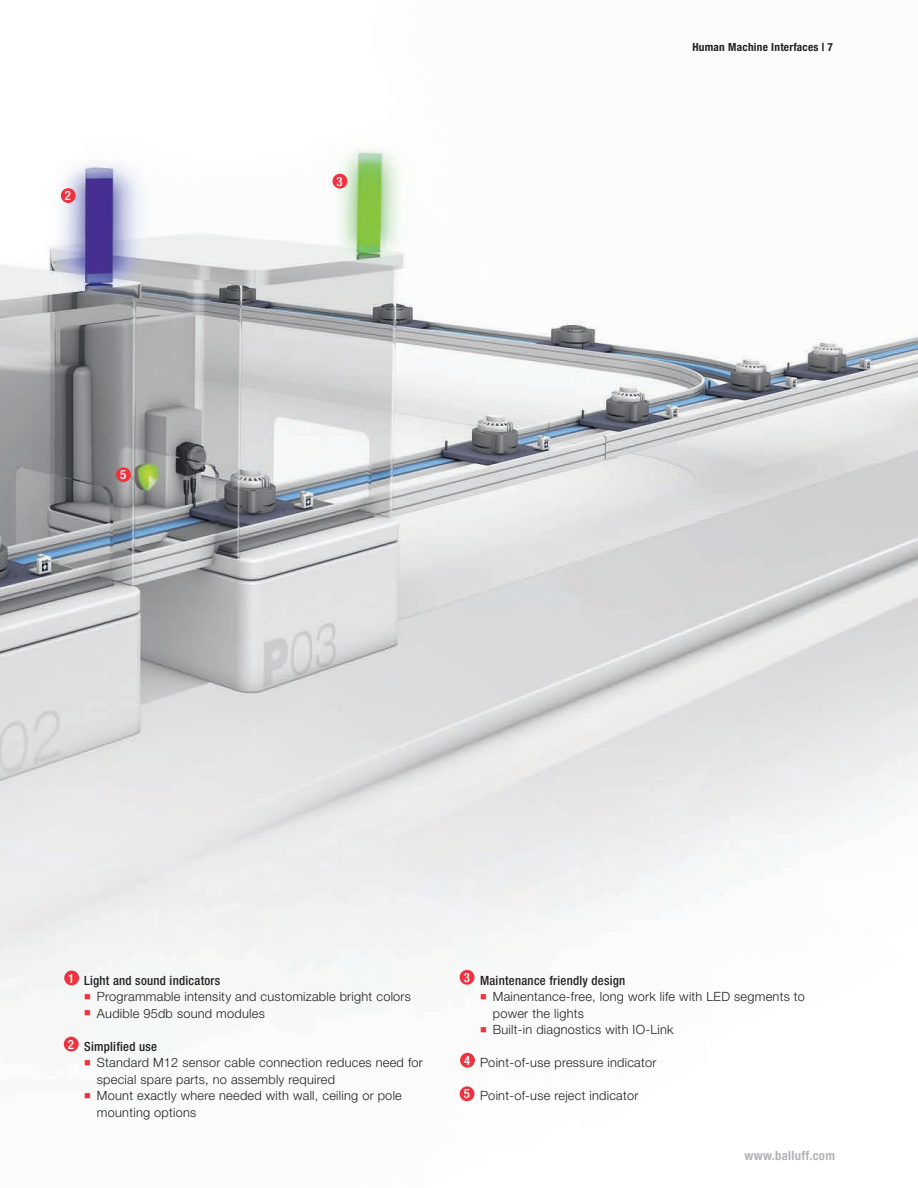
<style>
.page{position:relative;width:918px;height:1188px;background:#fff}
.page>*{position:absolute;margin:0;border:0;box-sizing:border-box;transform-origin:0 0}
.t1{font:300 12.75px/16.5px "Helvetica Neue LT Pro";letter-spacing:.02em;color:#231f20}
.t2{font:500 condensed 12.75px "Helvetica Neue LT Pro";letter-spacing:.02em;color:#231f20}
.t3{font:700 condensed 12.75px "Helvetica Neue LT Pro";letter-spacing:.02em;color:#b2b3b7}
.t4{font:500 condensed 12.75px "Helvetica Neue LT Pro";color:#fff}
.t5{font:700 condensed 11.25px "Helvetica Neue LT Pro";letter-spacing:.025em;color:#231f20}
.t6{font:9px "Wingdings";color:#ee3340}
.s1{color:#ee3340}
</style>
<div class="page">
<img style="left:0;top:148px;width:918px;height:954px">
<div style="left:61px;top:188px;width:15px;height:15px;background:#ee3340;border-radius:50%"></div>
<div style="left:116px;top:467px;width:15px;height:15px;background:#ee3340;border-radius:50%"></div>
<div style="left:333px;top:174px;width:14px;height:15px;background:#ee3340;border-radius:50%"></div>
<div style="left:460px;top:1086px;width:15px;height:15px;background:#ee3340;border-radius:50%"></div>
<div style="left:460px;top:1053px;width:15px;height:15px;background:#ee3340;border-radius:50%"></div>
<div style="left:64px;top:971px;width:15px;height:14px;background:#ee3340;border-radius:50%"></div>
<div style="left:64px;top:1037px;width:15px;height:15px;background:#ee3340;border-radius:50%"></div>
<div style="left:460px;top:970px;width:15px;height:15px;background:#ee3340;border-radius:50%"></div>
<p class="t4" style="left:65px;top:188px;width:8px">2</p>
<p class="t4" style="left:120px;top:467px;width:8px">5</p>
<p class="t4" style="left:337px;top:174px;width:8px">3</p>
<p class="t5" style="left:692px;top:40px;width:142px">Human Machine Interfaces | 7</p>
<p class="t4" style="left:68px;top:970px;width:8px">1</p>
<p class="t4" style="left:68px;top:1037px;width:8px">2</p>
<p class="t2" style="left:84px;top:973px;width:138px">Light and sound indicators</p>
<p class="t6" style="left:91px;top:992px;width:10px">■</p>
<p class="t1" style="left:84px;top:988px;width:328px"><span class="s1">■</span> Programmable intensity and customizable bright colors</p>
<p class="t6" style="left:91px;top:1008px;width:10px">■</p>
<p class="t1" style="left:84px;top:1005px;width:182px"><span class="s1">■</span> Audible 95db sound modules</p>
<p class="t2" style="left:84px;top:1039px;width:74px">Simplified use</p>
<p class="t6" style="left:91px;top:1058px;width:10px">■</p>
<p class="t1" style="left:97px;top:1054px;width:327px;text-indent:-13px"><span class="s1">■</span> Standard M12 sensor cable connection reduces need for special spare parts, no assembly required</p>
<p class="t6" style="left:91px;top:1091px;width:10px">■</p>
<p class="t1" style="left:97px;top:1087px;width:306px;text-indent:-13px"><span class="s1">■</span> Mount exactly where needed with wall, ceiling or pole mounting options</p>
<p class="t4" style="left:464px;top:970px;width:8px">3</p>
<p class="t4" style="left:464px;top:1053px;width:8px">4</p>
<p class="t4" style="left:464px;top:1086px;width:8px">5</p>
<p class="t2" style="left:480px;top:973px;width:147px">Maintenance friendly design</p>
<p class="t6" style="left:487px;top:992px;width:10px">■</p>
<p class="t1" style="left:493px;top:988px;width:314px;text-indent:-13px"><span class="s1">■</span> Mainentance-free, long work life with LED segments to power the lights</p>
<p class="t6" style="left:487px;top:1025px;width:10px">■</p>
<p class="t1" style="left:480px;top:1021px;width:195px"><span class="s1">■</span> Built-in diagnostics with IO-Link</p>
<p class="t1" style="left:480px;top:1054px;width:178px">Point-of-use pressure indicator</p>
<p class="t1" style="left:480px;top:1087px;width:160px">Point-of-use reject indicator</p>
<p class="t3" style="left:745px;top:1148px;width:92px">www.balluff.com</p>
</div>
